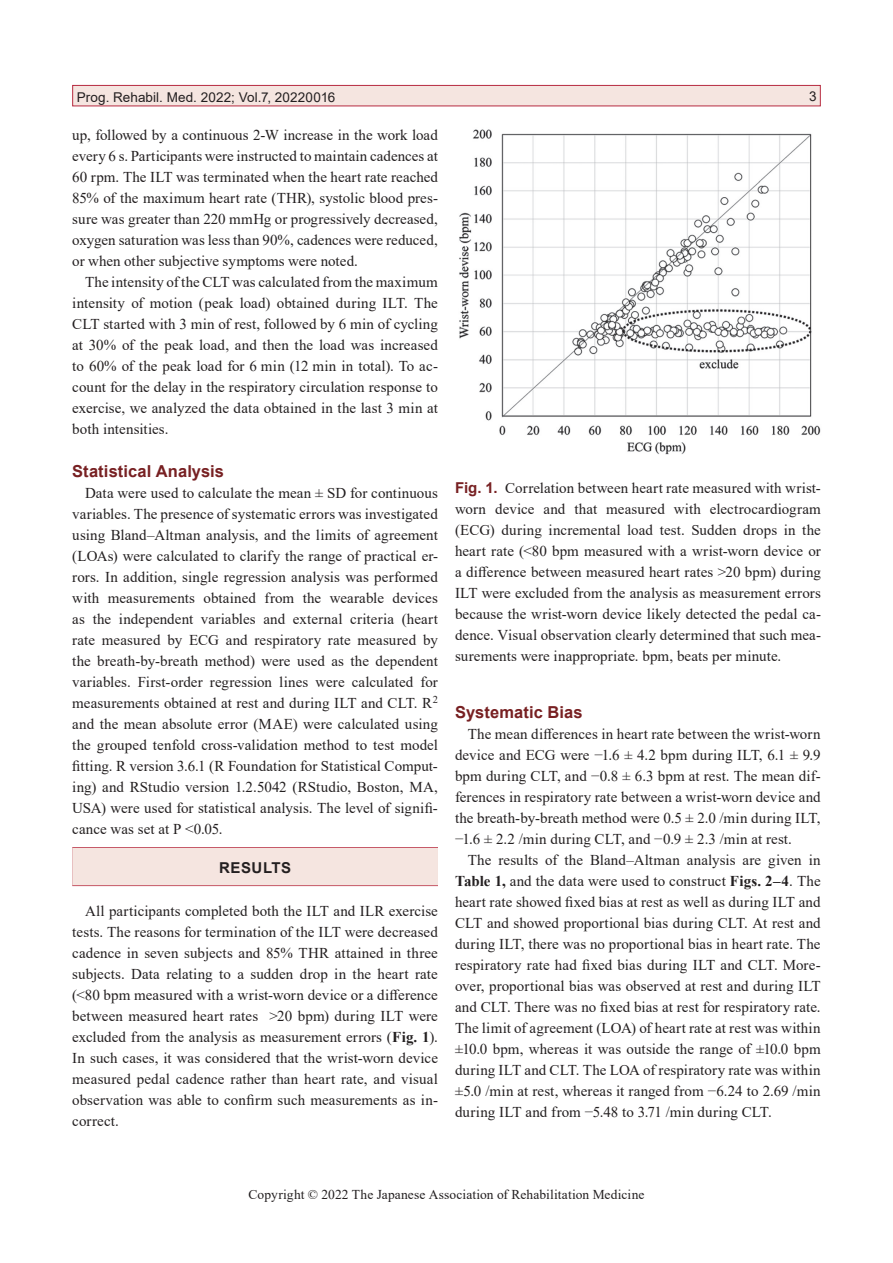
<style>
.page{position:relative;width:893px;height:1263px;background:#fff}
.page>*{position:absolute;margin:0;border:0;box-sizing:border-box;transform-origin:0 0}
.t1{font:700 16.5px "Arial";letter-spacing:.005em;color:#772022}
.t2{font:15px/21px "Times New Roman";letter-spacing:.005em;color:#231f20;text-align:justify}
.t3{font:700 15px "Arial";letter-spacing:.04em;color:#231f20}
.t4{font:13.5px "Times New Roman";letter-spacing:.005em;color:#231f20}
.t5{font:13.5px "Arial";letter-spacing:.01em;color:#231f20}
.s1{font-weight:700}
.s2{font-family:"Arial";font-weight:700;color:#772022}
</style>
<div class="page">
<svg style="left:72px;top:847px;width:366px;height:39px"></svg>
<div style="left:72px;top:848px;width:366px;height:37px;background:#f5e5e0"></div>
<div style="left:72px;top:85px;width:749px;height:21px;background:#f5e5e0;border:1px solid #b72b40"></div>
<img style="left:459px;top:129px;width:362px;height:326px">
<p class="t5" style="left:77px;top:88px;width:260px">Prog. Rehabil. Med. 2022; Vol.7, 20220016</p>
<p class="t5" style="left:809px;top:87px;width:9px">3</p>
<p class="t2" style="left:72px;top:124px;width:367px">up, followed by a continuous 2-W increase in the work load every 6 s. Participants were instructed to maintain cadences at 60 rpm. The ILT was terminated when the heart rate reached 85% of the maximum heart rate (THR), systolic blood pres&shy;sure was greater than 220 mmHg or progressively decreased, oxygen saturation was less than 90%, cadences were reduced, or when other subjective symptoms were noted.</p>
<p class="t2" style="left:72px;top:271px;width:367px;text-indent:13px">The intensity of the CLT was calculated from the maximum intensity of motion (peak load) obtained during ILT. The CLT started with 3 min of rest, followed by 6 min of cycling at 30% of the peak load, and then the load was increased to 60% of the peak load for 6 min (12 min in total). To ac&shy;count for the delay in the respiratory circulation response to exercise, we analyzed the data obtained in the last 3 min at both intensities.</p>
<p class="t1" style="left:72px;top:459px;width:153px">Statistical Analysis</p>
<p class="t2" style="left:72px;top:482px;width:367px;text-indent:13px">Data were used to calculate the mean ± SD for continuous variables. The presence of systematic errors was investigated using Bland–Altman analysis, and the limits of agreement (LOAs) were calculated to clarify the range of practical er&shy;rors. In addition, single regression analysis was performed with measurements obtained from the wearable devices as the independent variables and external criteria (heart rate measured by ECG and respiratory rate measured by the breath-by-breath method) were used as the dependent variables. First-order regression lines were calculated for measurements obtained at rest and during ILT and CLT. R<sup>2 </sup>and the mean absolute error (MAE) were calculated using the grouped tenfold cross-validation method to test model fitting. R version 3.6.1 (R Foundation for Statistical Comput&shy;ing) and RStudio version 1.2.5042 (RStudio, Boston, MA, USA) were used for statistical analysis. The level of signifi&shy;cance was set at P &lt;0.05.</p>
<p class="t3" style="left:219px;top:857px;width:74px">RESULTS</p>
<p class="t2" style="left:72px;top:900px;width:367px;text-indent:13px">All participants completed both the ILT and ILR exercise tests. The reasons for termination of the ILT were decreased cadence in seven subjects and 85% THR attained in three subjects. Data relating to a sudden drop in the heart rate (&lt;80 bpm measured with a wrist-worn device or a difference between measured heart rates &gt;20 bpm) during ILT were excluded from the analysis as measurement errors (<span class="s1">Fig. 1</span>).<br>In such cases, it was considered that the wrist-worn device measured pedal cadence rather than heart rate, and visual observation was able to confirm such measurements as in&shy;correct.</p>
<p class="t2" style="left:455px;top:477px;width:367px"><span class="s2">Fig. 1.</span> Correlation between heart rate measured with wrist&shy;worn device and that measured with electrocardiogram (ECG) during incremental load test. Sudden drops in the heart rate (&lt;80 bpm measured with a wrist-worn device or a difference between measured heart rates &gt;20 bpm) during ILT were excluded from the analysis as measurement errors because the wrist-worn device likely detected the pedal ca&shy;dence. Visual observation clearly determined that such mea&shy;surements were inappropriate. bpm, beats per minute.</p>
<p class="t1" style="left:455px;top:700px;width:129px">Systematic Bias</p>
<p class="t2" style="left:455px;top:723px;width:367px;text-indent:13px">The mean differences in heart rate between the wrist-worn device and ECG were −1.6 ± 4.2 bpm during ILT, 6.1 ± 9.9 bpm during CLT, and −0.8 ± 6.3 bpm at rest. The mean dif&shy;ferences in respiratory rate between a wrist-worn device and the breath-by-breath method were 0.5 ± 2.0 /min during ILT, −1.6 ± 2.2 /min during CLT, and −0.9 ± 2.3 /min at rest.</p>
<p class="t2" style="left:455px;top:849px;width:367px;text-indent:13px">The results of the Bland–Altman analysis are given in <span class="s1">Table 1,</span> and the data were used to construct <span class="s1">Figs. 2–4</span>. The heart rate showed fixed bias at rest as well as during ILT and CLT and showed proportional bias during CLT. At rest and during ILT, there was no proportional bias in heart rate. The respiratory rate had fixed bias during ILT and CLT. More&shy;over, proportional bias was observed at rest and during ILT and CLT. There was no fixed bias at rest for respiratory rate.<br>The limit of agreement (LOA) of heart rate at rest was within ±10.0 bpm, whereas it was outside the range of ±10.0 bpm during ILT and CLT. The LOA of respiratory rate was within ±5.0 /min at rest, whereas it ranged from −6.24 to 2.69 /min during ILT and from −5.48 to 3.71 /min during CLT.</p>
<p class="t4" style="left:248px;top:1185px;width:397px">Copyright © 2022 The Japanese Association of Rehabilitation Medicine</p>
</div>
